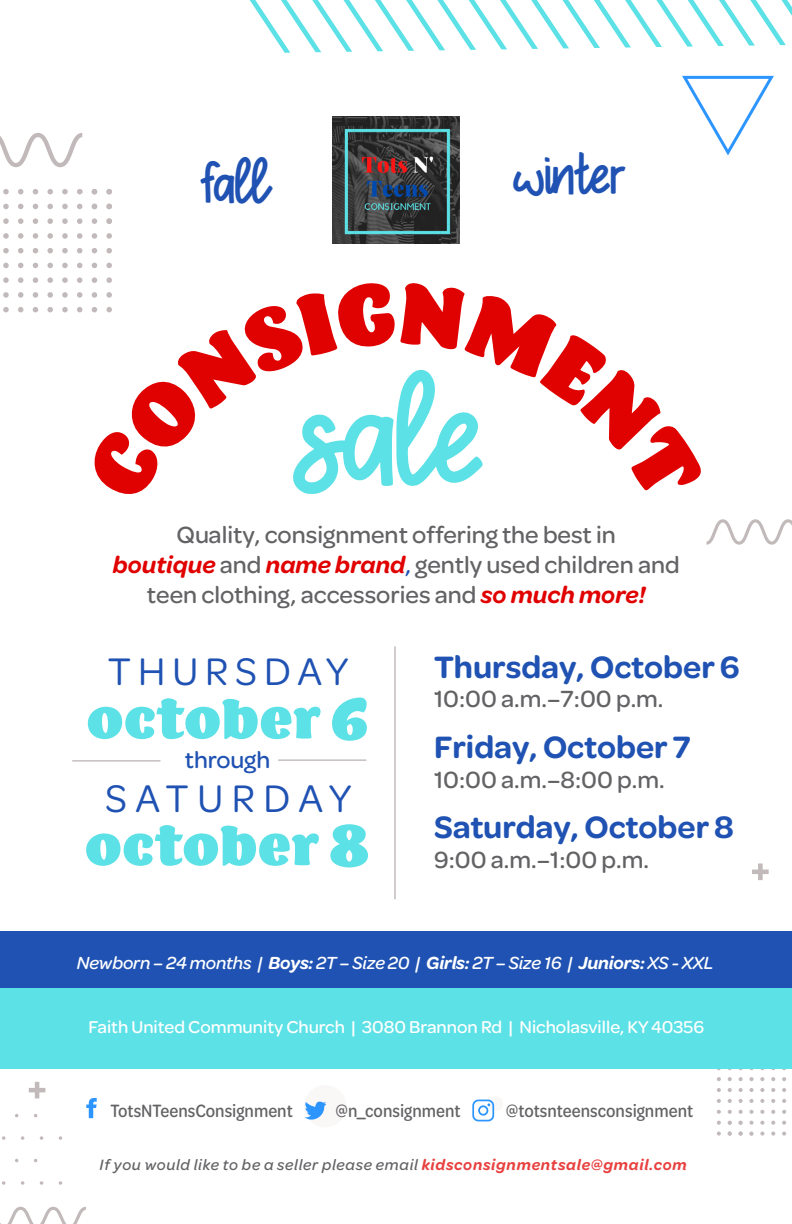
<style>
.page{position:relative;width:792px;height:1224px;background:#fff}
.page>*{position:absolute;margin:0;border:0;box-sizing:border-box;transform-origin:0 0}
.t1{font:108.6px "XOXO Glow";color:#5ce1e6}
.t2{font:54px "Barricada Pro";letter-spacing:.03em;color:#5ce1e6}
.t3{font:43.8px "XOXO Glow";letter-spacing:-.06em;color:#1f52b2}
.t4{font:41px "Omnes";letter-spacing:.17em;color:#1f52b2}
.t5{font:41px "Omnes";letter-spacing:.205em;color:#1f52b2}
.t6{font:600 33px "Omnes";color:#1f52b2}
.t7{font:500 25px/30px "Omnes";color:#636366;text-align:center}
.t8{font:500 24.8px "Omnes";color:#1f52b2}
.t9{font:500 19px "Omnes Cond";color:#636366}
.t10{font:italic 500 18.8px "Omnes";letter-spacing:-.01em;color:#fff}
.t11{font:500 18.4px "Omnes";color:#fff}
.t12{font:italic 500 16px "Omnes";letter-spacing:.045em;color:#636366}
.s1{font-weight:600;font-style:italic;color:#e00200}
.s2{color:#1f52b2}
.s3{font-weight:600}
.s4{font-weight:600;color:#e84140}
</style>
<div class="page">
<svg style="left:250px;top:0;width:542px;height:53px"></svg>
<svg style="left:0;top:133px;width:82px;height:34px"></svg>
<svg style="left:3px;top:307px;width:6px;height:5px"></svg>
<svg style="left:18px;top:307px;width:5px;height:5px"></svg>
<svg style="left:33px;top:307px;width:5px;height:5px"></svg>
<svg style="left:47px;top:307px;width:6px;height:5px"></svg>
<svg style="left:62px;top:307px;width:6px;height:5px"></svg>
<svg style="left:3px;top:292px;width:6px;height:6px"></svg>
<svg style="left:18px;top:292px;width:5px;height:6px"></svg>
<svg style="left:33px;top:292px;width:5px;height:6px"></svg>
<svg style="left:47px;top:292px;width:6px;height:6px"></svg>
<svg style="left:62px;top:292px;width:6px;height:6px"></svg>
<svg style="left:3px;top:277px;width:6px;height:6px"></svg>
<svg style="left:18px;top:277px;width:5px;height:6px"></svg>
<svg style="left:33px;top:277px;width:5px;height:6px"></svg>
<svg style="left:47px;top:277px;width:6px;height:6px"></svg>
<svg style="left:62px;top:277px;width:6px;height:6px"></svg>
<svg style="left:3px;top:263px;width:6px;height:5px"></svg>
<svg style="left:18px;top:263px;width:5px;height:5px"></svg>
<svg style="left:33px;top:263px;width:5px;height:5px"></svg>
<svg style="left:47px;top:263px;width:6px;height:5px"></svg>
<svg style="left:62px;top:263px;width:6px;height:5px"></svg>
<svg style="left:77px;top:263px;width:5px;height:5px"></svg>
<svg style="left:92px;top:263px;width:5px;height:5px"></svg>
<svg style="left:106px;top:263px;width:6px;height:5px"></svg>
<svg style="left:3px;top:248px;width:6px;height:5px"></svg>
<svg style="left:18px;top:248px;width:5px;height:5px"></svg>
<svg style="left:33px;top:248px;width:5px;height:5px"></svg>
<svg style="left:47px;top:248px;width:6px;height:5px"></svg>
<svg style="left:62px;top:248px;width:6px;height:5px"></svg>
<svg style="left:77px;top:248px;width:5px;height:5px"></svg>
<svg style="left:92px;top:248px;width:5px;height:5px"></svg>
<svg style="left:106px;top:248px;width:6px;height:5px"></svg>
<svg style="left:3px;top:233px;width:6px;height:6px"></svg>
<svg style="left:18px;top:233px;width:5px;height:6px"></svg>
<svg style="left:33px;top:233px;width:5px;height:6px"></svg>
<svg style="left:47px;top:233px;width:6px;height:6px"></svg>
<svg style="left:62px;top:233px;width:6px;height:6px"></svg>
<svg style="left:77px;top:233px;width:5px;height:6px"></svg>
<svg style="left:92px;top:233px;width:5px;height:6px"></svg>
<svg style="left:106px;top:233px;width:6px;height:6px"></svg>
<svg style="left:3px;top:218px;width:6px;height:6px"></svg>
<svg style="left:18px;top:218px;width:5px;height:6px"></svg>
<svg style="left:33px;top:218px;width:5px;height:6px"></svg>
<svg style="left:47px;top:218px;width:6px;height:6px"></svg>
<svg style="left:62px;top:218px;width:6px;height:6px"></svg>
<svg style="left:77px;top:218px;width:5px;height:6px"></svg>
<svg style="left:92px;top:218px;width:5px;height:6px"></svg>
<svg style="left:3px;top:204px;width:6px;height:5px"></svg>
<svg style="left:18px;top:204px;width:5px;height:5px"></svg>
<svg style="left:33px;top:204px;width:5px;height:5px"></svg>
<svg style="left:47px;top:204px;width:6px;height:5px"></svg>
<svg style="left:62px;top:204px;width:6px;height:5px"></svg>
<svg style="left:77px;top:204px;width:5px;height:5px"></svg>
<svg style="left:3px;top:189px;width:6px;height:5px"></svg>
<svg style="left:18px;top:189px;width:5px;height:5px"></svg>
<svg style="left:33px;top:189px;width:5px;height:5px"></svg>
<svg style="left:47px;top:189px;width:6px;height:5px"></svg>
<svg style="left:62px;top:189px;width:6px;height:5px"></svg>
<svg style="left:106px;top:218px;width:6px;height:6px"></svg>
<svg style="left:92px;top:204px;width:5px;height:5px"></svg>
<svg style="left:106px;top:204px;width:6px;height:5px"></svg>
<svg style="left:77px;top:189px;width:5px;height:5px"></svg>
<svg style="left:92px;top:189px;width:5px;height:5px"></svg>
<svg style="left:106px;top:189px;width:6px;height:5px"></svg>
<svg style="left:706px;top:519px;width:86px;height:26px"></svg>
<svg style="left:752px;top:863px;width:17px;height:17px"></svg>
<svg style="left:29px;top:1082px;width:16px;height:16px"></svg>
<svg style="left:0;top:1207px;width:86px;height:17px"></svg>
<svg style="left:2px;top:1181px;width:3px;height:4px"></svg>
<svg style="left:21px;top:1181px;width:3px;height:4px"></svg>
<svg style="left:40px;top:1181px;width:3px;height:4px"></svg>
<svg style="left:59px;top:1181px;width:3px;height:4px"></svg>
<svg style="left:2px;top:1136px;width:3px;height:4px"></svg>
<svg style="left:21px;top:1136px;width:3px;height:4px"></svg>
<svg style="left:40px;top:1136px;width:3px;height:4px"></svg>
<svg style="left:59px;top:1136px;width:3px;height:4px"></svg>
<svg style="left:717px;top:1132px;width:4px;height:4px"></svg>
<svg style="left:760px;top:1132px;width:4px;height:4px"></svg>
<svg style="left:771px;top:1132px;width:4px;height:4px"></svg>
<svg style="left:782px;top:1132px;width:4px;height:4px"></svg>
<svg style="left:717px;top:1121px;width:4px;height:4px"></svg>
<svg style="left:749px;top:1121px;width:5px;height:4px"></svg>
<svg style="left:760px;top:1121px;width:4px;height:4px"></svg>
<svg style="left:771px;top:1121px;width:4px;height:4px"></svg>
<svg style="left:782px;top:1121px;width:4px;height:4px"></svg>
<svg style="left:717px;top:1110px;width:4px;height:4px"></svg>
<svg style="left:728px;top:1110px;width:4px;height:4px"></svg>
<svg style="left:739px;top:1110px;width:4px;height:4px"></svg>
<svg style="left:749px;top:1110px;width:5px;height:4px"></svg>
<svg style="left:760px;top:1110px;width:4px;height:4px"></svg>
<svg style="left:771px;top:1110px;width:4px;height:4px"></svg>
<svg style="left:782px;top:1110px;width:4px;height:4px"></svg>
<svg style="left:717px;top:1099px;width:4px;height:4px"></svg>
<svg style="left:728px;top:1099px;width:4px;height:4px"></svg>
<svg style="left:739px;top:1099px;width:4px;height:4px"></svg>
<svg style="left:749px;top:1099px;width:5px;height:4px"></svg>
<svg style="left:760px;top:1099px;width:4px;height:4px"></svg>
<svg style="left:771px;top:1099px;width:4px;height:4px"></svg>
<svg style="left:782px;top:1099px;width:4px;height:4px"></svg>
<svg style="left:717px;top:1088px;width:4px;height:4px"></svg>
<svg style="left:728px;top:1088px;width:4px;height:4px"></svg>
<svg style="left:739px;top:1088px;width:4px;height:4px"></svg>
<svg style="left:749px;top:1088px;width:5px;height:4px"></svg>
<svg style="left:760px;top:1088px;width:4px;height:4px"></svg>
<svg style="left:771px;top:1088px;width:4px;height:4px"></svg>
<svg style="left:782px;top:1088px;width:4px;height:4px"></svg>
<svg style="left:717px;top:1077px;width:4px;height:4px"></svg>
<svg style="left:728px;top:1077px;width:4px;height:4px"></svg>
<svg style="left:739px;top:1077px;width:4px;height:4px"></svg>
<svg style="left:749px;top:1077px;width:5px;height:4px"></svg>
<svg style="left:760px;top:1077px;width:4px;height:4px"></svg>
<svg style="left:771px;top:1077px;width:4px;height:4px"></svg>
<svg style="left:782px;top:1077px;width:4px;height:4px"></svg>
<svg style="left:728px;top:1132px;width:4px;height:4px"></svg>
<svg style="left:739px;top:1132px;width:4px;height:4px"></svg>
<svg style="left:749px;top:1132px;width:5px;height:4px"></svg>
<svg style="left:728px;top:1121px;width:4px;height:4px"></svg>
<svg style="left:739px;top:1121px;width:4px;height:4px"></svg>
<div style="left:489px;top:1096px;width:14px;height:15px;background:#faf7f7;border-radius:50%"></div>
<div style="left:304px;top:1085px;width:42px;height:42px;background:#faf7f7;border-radius:50%"></div>
<svg style="left:682px;top:76px;width:92px;height:79px"></svg>
<div style="left:0;top:988px;width:792px;height:81px;background:#5ce1e6"></div>
<hr style="left:394px;top:647px;width:2px;height:252px;background:#c2baba">
<div style="left:0;top:931px;width:792px;height:57px;background:#1f52b2"></div>
<hr style="left:279px;top:759px;width:87px;height:2px;background:#c2baba">
<hr style="left:73px;top:760px;width:87px;height:2px;background:#c2baba">
<svg style="left:86px;top:1098px;width:11px;height:20px"></svg>
<svg style="left:304px;top:1101px;width:23px;height:19px"></svg>
<svg style="left:472px;top:1100px;width:22px;height:21px"></svg>
<img style="left:333px;top:117px;width:126px;height:126px">
<p class="t3" style="left:200px;top:147px;width:75px">fall</p>
<p class="t3" style="left:513px;top:138px;width:115px">winter</p>
<p class="t1" style="left:292px;top:346px;width:194px">sale</p>
<p class="t7" style="left:113px;top:518px;width:569px">Quality, consignment offering the best in<br><span class="s1">boutique</span> and <span class="s1">name brand</span><span class="s2">,</span> gently used children and teen clothing, accessories and <span class="s1">so much more!</span></p>
<p class="t4" style="left:108px;top:644px;width:242px">THURSDAY</p>
<p class="t2" style="left:87px;top:688px;width:282px">october 6</p>
<p class="t8" style="left:185px;top:743px;width:87px">through</p>
<p class="t5" style="left:105px;top:771px;width:248px">SATURDAY</p>
<p class="t2" style="left:85px;top:815px;width:286px">october 8</p>
<p class="t6" style="left:434px;top:644px;width:307px">Thursday, October 6</p>
<p class="t7" style="left:434px;top:683px;width:231px">10:00 a.m.–7:00 p.m.</p>
<p class="t6" style="left:434px;top:724px;width:258px">Friday, October 7</p>
<p class="t7" style="left:434px;top:763px;width:232px">10:00 a.m.–8:00 p.m.</p>
<p class="t6" style="left:434px;top:804px;width:301px">Saturday, October 8</p>
<p class="t7" style="left:434px;top:843px;width:216px">9:00 a.m.–1:00 p.m.</p>
<p class="t10" style="left:77px;top:950px;width:638px">Newborn – 24 months | <span class="s3">Boys:</span> 2T – Size 20 | <span class="s3">Girls:</span> 2T – Size 16 | <span class="s3">Juniors:</span> XS - XXL</p>
<p class="t11" style="left:88px;top:1014px;width:617px">Faith United Community Church | 3080 Brannon Rd | Nicholasville, KY 40356</p>
<p class="t9" style="left:110px;top:1098px;width:184px">TotsNTeensConsignment</p>
<p class="t9" style="left:336px;top:1098px;width:127px">@n_consignment</p>
<p class="t9" style="left:506px;top:1098px;width:189px">@totsnteensconsignment</p>
<p class="t12" style="left:100px;top:1154px;width:589px">If you would like to be a seller please email <span class="s4">kidsconsignmentsale@gmail.com</span></p>
</div>
